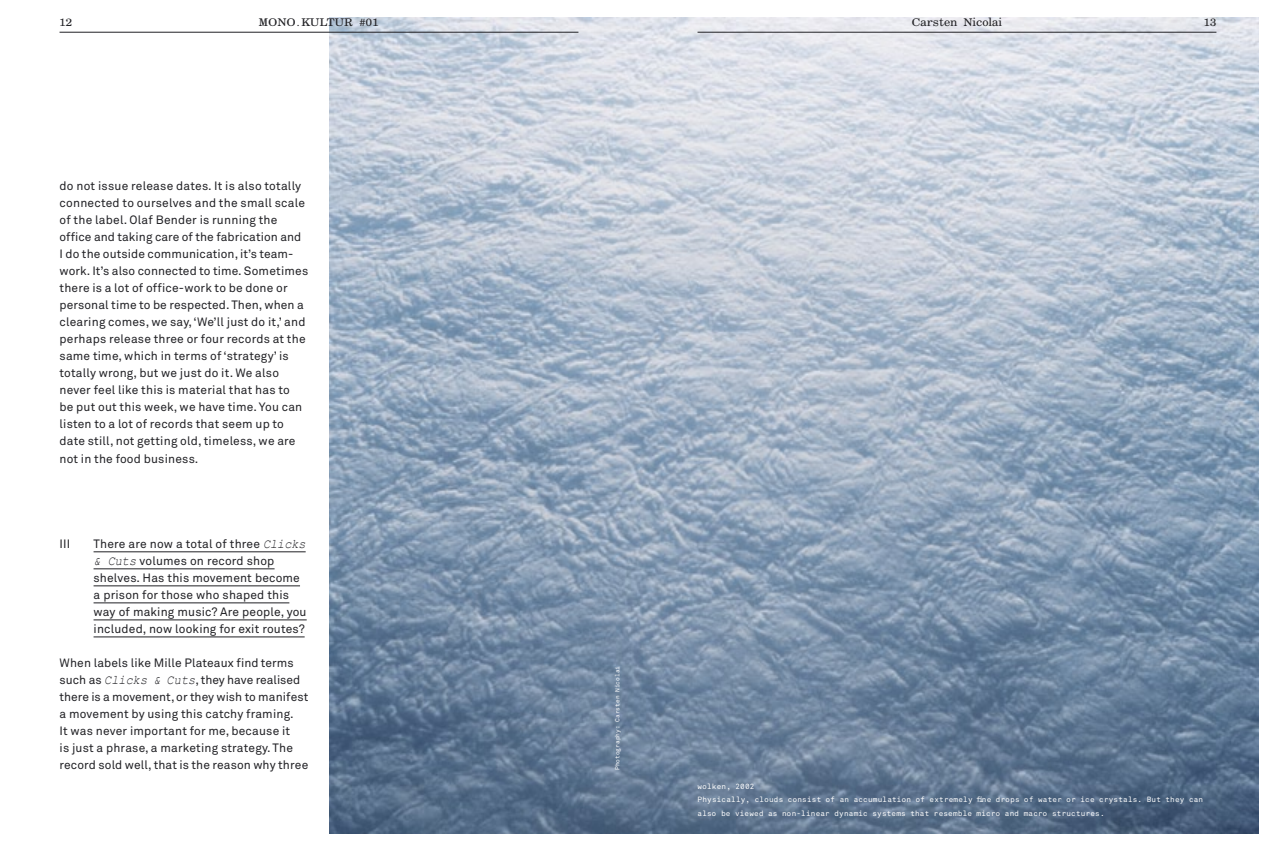
<style>
.page{position:relative;width:1276px;height:851px;background:#fff}
.page>*{position:absolute;margin:0;border:0;box-sizing:border-box;transform-origin:0 0}
.B{font:700 12.3px "Boldface";color:#212125}
.B-2{font:700 12.3px "Boldface";letter-spacing:.03em;color:#212125}
.answer{font:700 12.3px "Boldface";color:#212125}
.answer_version{font:12px/17px "Akkurat";letter-spacing:.015em;color:#212125}
.question_version{font:12px/17px "Akkurat";letter-spacing:.015em;color:#212125}
.Captions_White{font:7.5px/13.5px "Twenty Two Mono";letter-spacing:.02em;color:#fff}
.credit_line_white{font:6px "Akkurat Mono";color:#fff}
.s1{font-family:"Courier New";font-style:italic;font-size:13.2px}
</style>
<div class="page">
<img style="left:330px;top:17px;width:929px;height:816px">
<hr style="left:94px;top:551px;width:212px;height:1px;background:#212125">
<hr style="left:94px;top:568px;width:180px;height:1px;background:#212125">
<hr style="left:94px;top:585px;width:206px;height:1px;background:#212125">
<hr style="left:94px;top:602px;width:195px;height:1px;background:#212125">
<hr style="left:94px;top:619px;width:213px;height:1px;background:#212125">
<hr style="left:94px;top:636px;width:211px;height:1px;background:#212125">
<hr style="left:60px;top:32px;width:518px;height:1px;background:#212125">
<hr style="left:697px;top:32px;width:519px;height:1px;background:#212125">
<p class="answer" style="left:60px;top:15px;width:14px">12</p>
<p class="B-2" style="left:259px;top:15px;width:121px">MONO.KULTUR #01</p>
<p class="B" style="left:912px;top:15px;width:92px">Carsten Nicolai</p>
<p class="B" style="left:1203px;top:15px;width:14px">13</p>
<p class="answer_version" style="left:60px;top:177px;width:250px">do not issue release dates. It is also totally connected to ourselves and the small scale of the label. Olaf Bender is running the office and taking care of the fabrication and<br>I do the outside communication, it’s team&shy;work. It’s also connected to time. Sometimes there is a lot of office-work to be done or personal time to be respected. Then, when a clearing comes, we say, ‘We’ll just do it,’ and perhaps release three or four records at the same time, which in terms of ‘strategy’ is totally wrong, but we just do it. We also never feel like this is material that has to<br>be put out this week, we have time. You can listen to a lot of records that seem up to date still, not getting old, timeless, we are not in the food business.</p>
<p class="question_version" style="left:60px;top:534px;width:12px">III</p>
<p class="question_version" style="left:94px;top:534px;width:214px">There are now a total of three <span class="s1">Clicks &amp; Cuts</span> volumes on record shop shelves. Has this movement become a prison for those who shaped this way of making music? Are people, you included, now looking for exit routes?</p>
<p class="answer_version" style="left:60px;top:653px;width:250px">When labels like Mille Plateaux find terms such as <span class="s1">Clicks &amp; Cuts</span>, they have realised there is a movement, or they wish to manifest a movement by using this catchy framing.<br>It was never important for me, because it<br>is just a phrase, a marketing strategy. The record sold well, that is the reason why three</p>
<p class="credit_line_white" style="left:613px;top:770px;width:106px;rotate:-90deg">Photography: Carsten Nicolai</p>
<p class="Captions_White" style="left:697px;top:779px;width:58px">wolken, 2002</p>
<p class="Captions_White" style="left:697px;top:792px;width:507px">Physically, clouds consist of an accumulation of extremely fine drops of water or ice crystals. But they can also be viewed as non-linear dynamic systems that resemble micro and macro structures.</p>
</div>
